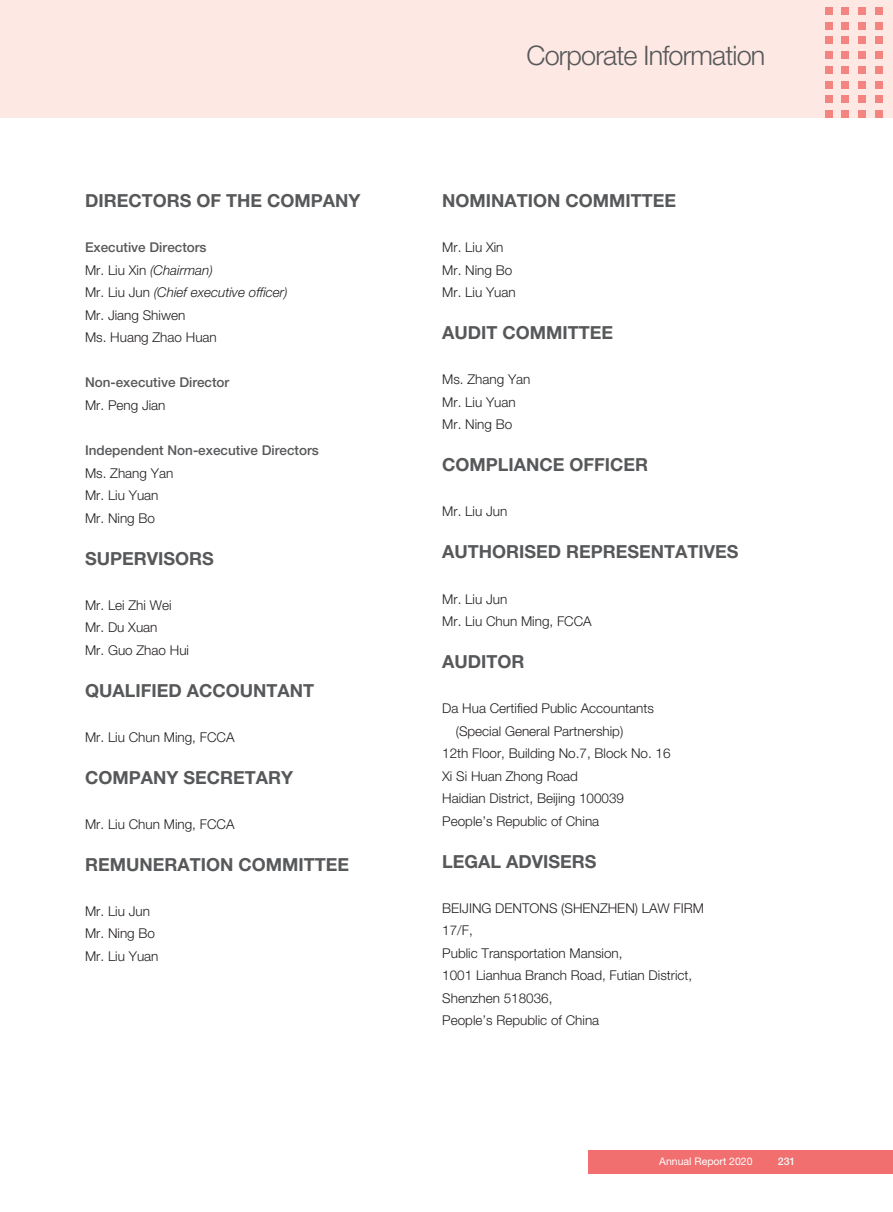
<style>
.page{position:relative;width:893px;height:1212px;background:#fff}
.page>*{position:absolute;margin:0;border:0;box-sizing:border-box;transform-origin:0 0}
.t1{font:300 27px "Helvetica Neue LT Std";letter-spacing:-.03em;color:#57585a}
.t2{font:700 18px "Helvetica Neue LT Std";color:#57585a}
.t3{font:300 13.5px/22.5px "Helvetica Neue LT Std";color:#231f20}
.t4{font:500 13.5px "Helvetica Neue LT Std";color:#57585a}
.t5{font:10.5px "Helvetica Neue LT Std";color:#fff}
.t6{font:500 10.5px "Helvetica Neue LT Std";color:#f0f9f8}
.s1{font-weight:500;color:#57585a}
.s2{font-style:italic}
</style>
<div class="page">
<div style="left:0;top:0;width:893px;height:118px;background:#fde8e3"></div>
<div style="left:875px;top:7px;width:8px;height:8px;background:#f3847f"></div>
<div style="left:858px;top:7px;width:8px;height:8px;background:#f3847f"></div>
<div style="left:842px;top:7px;width:7px;height:8px;background:#f3847f"></div>
<div style="left:825px;top:7px;width:7px;height:8px;background:#f3847f"></div>
<div style="left:875px;top:22px;width:8px;height:7px;background:#f3847f"></div>
<div style="left:858px;top:22px;width:8px;height:7px;background:#f3847f"></div>
<div style="left:842px;top:22px;width:7px;height:7px;background:#f3847f"></div>
<div style="left:825px;top:22px;width:7px;height:7px;background:#f3847f"></div>
<div style="left:875px;top:37px;width:8px;height:7px;background:#f3847f"></div>
<div style="left:858px;top:37px;width:8px;height:7px;background:#f3847f"></div>
<div style="left:842px;top:37px;width:7px;height:7px;background:#f3847f"></div>
<div style="left:825px;top:37px;width:7px;height:7px;background:#f3847f"></div>
<div style="left:875px;top:51px;width:8px;height:8px;background:#f3847f"></div>
<div style="left:858px;top:51px;width:8px;height:8px;background:#f3847f"></div>
<div style="left:842px;top:51px;width:7px;height:8px;background:#f3847f"></div>
<div style="left:825px;top:51px;width:7px;height:8px;background:#f3847f"></div>
<div style="left:875px;top:66px;width:8px;height:8px;background:#f3847f"></div>
<div style="left:858px;top:66px;width:8px;height:8px;background:#f3847f"></div>
<div style="left:842px;top:66px;width:7px;height:8px;background:#f3847f"></div>
<div style="left:825px;top:66px;width:7px;height:8px;background:#f3847f"></div>
<div style="left:875px;top:81px;width:8px;height:7px;background:#f3847f"></div>
<div style="left:858px;top:81px;width:8px;height:7px;background:#f3847f"></div>
<div style="left:842px;top:81px;width:7px;height:7px;background:#f3847f"></div>
<div style="left:825px;top:81px;width:7px;height:7px;background:#f3847f"></div>
<div style="left:875px;top:96px;width:8px;height:7px;background:#f3847f"></div>
<div style="left:858px;top:96px;width:8px;height:7px;background:#f3847f"></div>
<div style="left:842px;top:96px;width:7px;height:7px;background:#f3847f"></div>
<div style="left:825px;top:96px;width:7px;height:7px;background:#f3847f"></div>
<div style="left:875px;top:110px;width:8px;height:8px;background:#f3847f"></div>
<div style="left:858px;top:110px;width:8px;height:8px;background:#f3847f"></div>
<div style="left:842px;top:110px;width:7px;height:8px;background:#f3847f"></div>
<div style="left:825px;top:110px;width:7px;height:8px;background:#f3847f"></div>
<div style="left:588px;top:1150px;width:305px;height:24px;background:#f26f6f"></div>
<h2 class="t2" style="left:85px;top:190px;width:277px">DIRECTORS OF THE COMPANY</h2>
<p class="t3" style="left:85px;top:236px;width:204px"><span class="s1">Executive Directors<br></span>Mr. Liu Xin <span class="s2">(Chairman)<br></span>Mr. Liu Jun <span class="s2">(Chief executive officer)<br></span>Mr. Jiang Shiwen<br>Ms. Huang Zhao Huan</p>
<p class="t4" style="left:85px;top:375px;width:146px">Non-executive Director</p>
<p class="t3" style="left:85px;top:394px;width:82px">Mr. Peng Jian</p>
<p class="t4" style="left:85px;top:442px;width:235px">Independent Non-executive Directors</p>
<p class="t3" style="left:85px;top:461px;width:90px">Ms. Zhang Yan<br>Mr. Liu Yuan<br>Mr. Ning Bo</p>
<h2 class="t2" style="left:85px;top:547px;width:130px">SUPERVISORS</h2>
<p class="t3" style="left:85px;top:593px;width:106px">Mr. Lei Zhi Wei<br>Mr. Du Xuan<br>Mr. Guo Zhao Hui</p>
<h2 class="t2" style="left:85px;top:679px;width:230px">QUALIFIED ACCOUNTANT</h2>
<p class="t3" style="left:85px;top:725px;width:151px">Mr. Liu Chun Ming, FCCA</p>
<h2 class="t2" style="left:85px;top:766px;width:210px">COMPANY SECRETARY</h2>
<p class="t3" style="left:85px;top:812px;width:151px">Mr. Liu Chun Ming, FCCA</p>
<h2 class="t2" style="left:85px;top:853px;width:265px">REMUNERATION COMMITTEE</h2>
<p class="t3" style="left:85px;top:899px;width:75px">Mr. Liu Jun<br>Mr. Ning Bo<br>Mr. Liu Yuan</p>
<h1 class="t1" style="left:526px;top:39px;width:240px">Corporate Information</h1>
<h2 class="t2" style="left:442px;top:190px;width:235px">NOMINATION COMMITTEE</h2>
<p class="t3" style="left:442px;top:236px;width:75px">Mr. Liu Xin<br>Mr. Ning Bo<br>Mr. Liu Yuan</p>
<h2 class="t2" style="left:442px;top:322px;width:172px">AUDIT COMMITTEE</h2>
<p class="t3" style="left:442px;top:368px;width:90px">Ms. Zhang Yan<br>Mr. Liu Yuan<br>Mr. Ning Bo</p>
<h2 class="t2" style="left:442px;top:454px;width:207px">COMPLIANCE OFFICER</h2>
<p class="t3" style="left:442px;top:500px;width:67px">Mr. Liu Jun</p>
<h2 class="t2" style="left:442px;top:541px;width:298px">AUTHORISED REPRESENTATIVES</h2>
<p class="t3" style="left:442px;top:587px;width:151px">Mr. Liu Jun<br>Mr. Liu Chun Ming, FCCA</p>
<h2 class="t2" style="left:442px;top:650px;width:84px">AUDITOR</h2>
<p class="t3" style="left:442px;top:697px;width:213px">Da Hua Certified Public Accountants</p>
<p class="t3" style="left:456px;top:719px;width:169px">(Special General Partnership)</p>
<p class="t3" style="left:442px;top:742px;width:230px">12th Floor, Building No.7, Block No. 16</p>
<p class="t3" style="left:442px;top:764px;width:137px">Xi Si Huan Zhong Road</p>
<p class="t3" style="left:442px;top:787px;width:183px">Haidian District, Beijing 100039</p>
<p class="t3" style="left:442px;top:809px;width:159px">People’s Republic of China</p>
<h2 class="t2" style="left:442px;top:850px;width:156px">LEGAL ADVISERS</h2>
<p class="t3" style="left:442px;top:896px;width:263px">BEIJING DENTONS (SHENZHEN) LAW FIRM<br>17/F,<br>Public Transportation Mansion,<br>1001 Lianhua Branch Road, Futian District,<br>Shenzhen 518036,<br>People’s Republic of China</p>
<p class="t5" style="left:659px;top:1155px;width:95px">Annual Report 2020</p>
<p class="t6" style="left:778px;top:1155px;width:19px">231</p>
</div>
